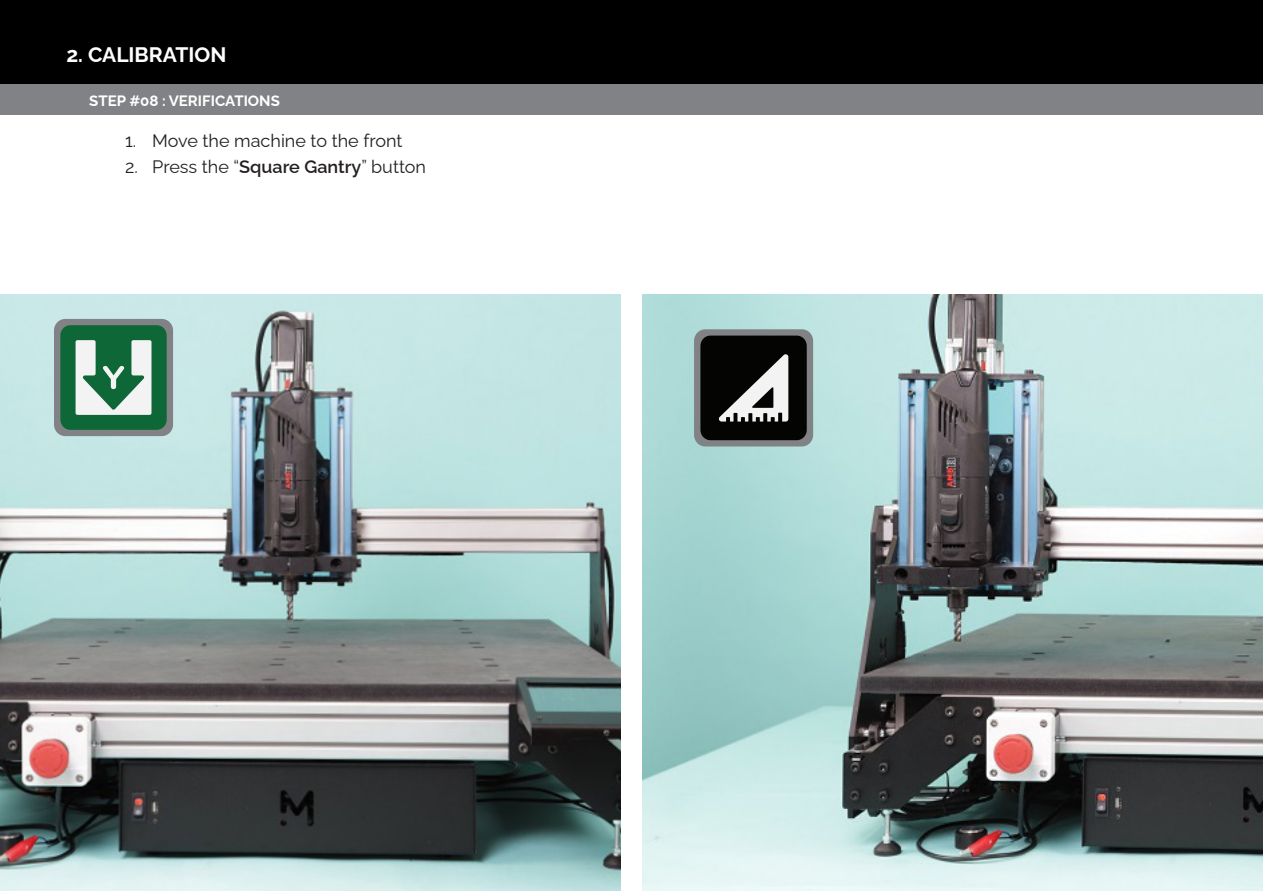
<style>
.page{position:relative;width:1263px;height:893px;background:#fff}
.page>*{position:absolute;margin:0;border:0;box-sizing:border-box;transform-origin:0 0}
.t1{font:700 21px "Raleway";color:#fff}
.t2{font:18px "Raleway";color:#231f20}
.t3{font:700 15px "Raleway";color:#fff}
.s1{font-weight:600}
</style>
<div class="page">
<div style="left:0;top:0;width:1263px;height:84px;background:#000001"></div>
<div style="left:0;top:84px;width:1263px;height:31px;background:#808285"></div>
<img style="left:0;top:295px;width:621px;height:595px">
<img style="left:642px;top:295px;width:621px;height:595px">
<div style="left:54px;top:319px;width:119px;height:117px;background:#808285;border-radius:11px"></div>
<div style="left:60px;top:325px;width:107px;height:105px;background:#0d6736;border-radius:10px"></div>
<svg style="left:76px;top:340px;width:75px;height:75px"></svg>
<div style="left:694px;top:329px;width:119px;height:117px;background:#808285;border-radius:11px"></div>
<div style="left:700px;top:336px;width:107px;height:104px;background:#040503;border-radius:10px"></div>
<svg style="left:718px;top:354px;width:70px;height:68px"></svg>
<p class="t1" style="left:66px;top:38px;width:162px">2. CALIBRATION</p>
<p class="t3" style="left:89px;top:88px;width:192px">STEP #08 : VERIFICATIONS</p>
<p class="t2" style="left:125px;top:126px;width:279px">1. Move the machine to the front</p>
<p class="t2" style="left:125px;top:152px;width:302px">2. Press the “<span class="s1">Square Gantry</span>” button</p>
</div>
